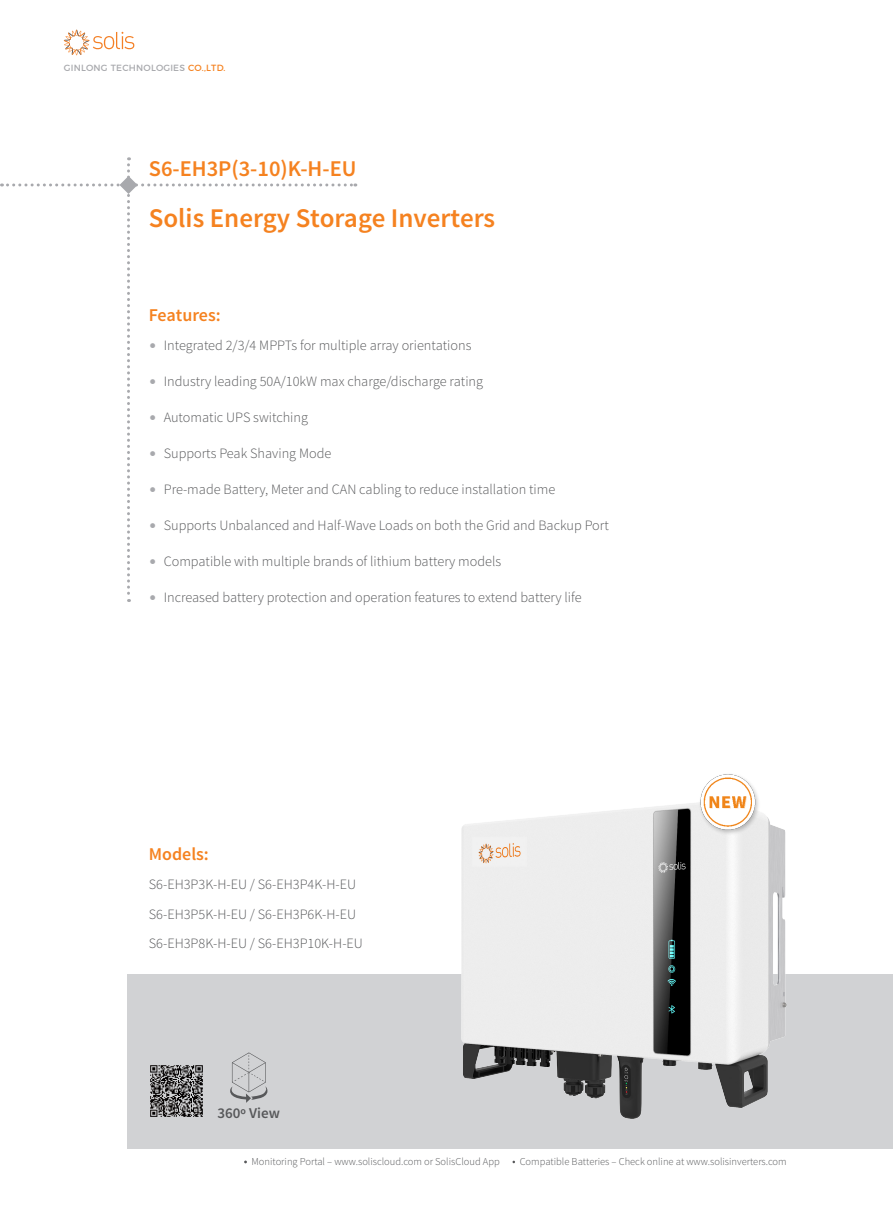
<style>
.page{position:relative;width:893px;height:1212px;background:#fff}
.page>*{position:absolute;margin:0;border:0;box-sizing:border-box;transform-origin:0 0}
.t1{font:600 27px "Source Sans Pro";color:#f58220}
.t2{font:600 22.5px "Source Sans Pro";color:#f58220}
.t3{font:600 18px "Source Sans Pro";color:#f58220}
.t4{font:600 15px "Source Sans Pro";color:#57585a}
.t5{font:300 14.25px/29.5px "Source Sans Pro";color:#57585a}
.t6{font:300 10.5px "Source Sans Pro";color:#57585a}
.t7{font:9px "Montserrat";letter-spacing:.025em;color:#a8a9ad}
.s1{color:#f58220}
.s2{color:#a8a9ad}
</style>
<div class="page">
<div style="left:128px;top:974px;width:765px;height:174px;background:#d1d2d4"></div>
<svg style="left:64px;top:30px;width:70px;height:25px"></svg>
<img style="left:462px;top:803px;width:325px;height:315px">
<img style="left:150px;top:1065px;width:53px;height:52px">
<img style="left:695px;top:774px;width:70px;height:65px">
<svg style="left:230px;top:1052px;width:37px;height:51px"></svg>
<svg style="left:1px;top:157px;width:355px;height:445px"></svg>
<p class="t7" style="left:64px;top:61px;width:163px">GINLONG TECHNOLOGIES <span class="s1">CO.,LTD.</span></p>
<h2 class="t2" style="left:149px;top:154px;width:209px">S6-EH3P(3-10)K-H-EU</h2>
<h1 class="t1" style="left:149px;top:201px;width:348px">Solis Energy Storage Inverters</h1>
<p class="t3" style="left:149px;top:304px;width:73px">Features:</p>
<p class="t5" style="left:149px;top:330px;width:324px"><span class="s2">•</span> Integrated 2/3/4 MPPTs for multiple array orientations</p>
<p class="t5" style="left:149px;top:366px;width:336px"><span class="s2">•</span> Industry leading 50A/10kW max charge/discharge rating</p>
<p class="t5" style="left:149px;top:402px;width:161px"><span class="s2">•</span> Automatic UPS switching</p>
<p class="t5" style="left:149px;top:438px;width:184px"><span class="s2">•</span> Supports Peak Shaving Mode</p>
<p class="t5" style="left:149px;top:474px;width:408px"><span class="s2">•</span> Pre-made Battery, Meter and CAN cabling to reduce installation time</p>
<p class="t5" style="left:149px;top:510px;width:462px"><span class="s2">•</span> Supports Unbalanced and Half-Wave Loads on both the Grid and Backup Port</p>
<p class="t5" style="left:149px;top:546px;width:354px"><span class="s2">•</span> Compatible with multiple brands of lithium battery models</p>
<p class="t5" style="left:149px;top:582px;width:434px"><span class="s2">•</span> Increased battery protection and operation features to extend battery life</p>
<p class="t3" style="left:149px;top:843px;width:62px">Models:</p>
<p class="t5" style="left:149px;top:870px;width:216px">S6-EH3P3K-H-EU / S6-EH3P4K-H-EU<br>S6-EH3P5K-H-EU / S6-EH3P6K-H-EU<br>S6-EH3P8K-H-EU / S6-EH3P10K-H-EU</p>
<p class="t4" style="left:218px;top:1104px;width:64px">360º View</p>
<p class="t6" style="left:251px;top:1155px;width:250px">Monitoring Portal – www.soliscloud.com or SolisCloud App</p>
<p class="t6" style="left:520px;top:1155px;width:268px">Compatible Batteries – Check online at www.solisinverters.com</p>
</div>
